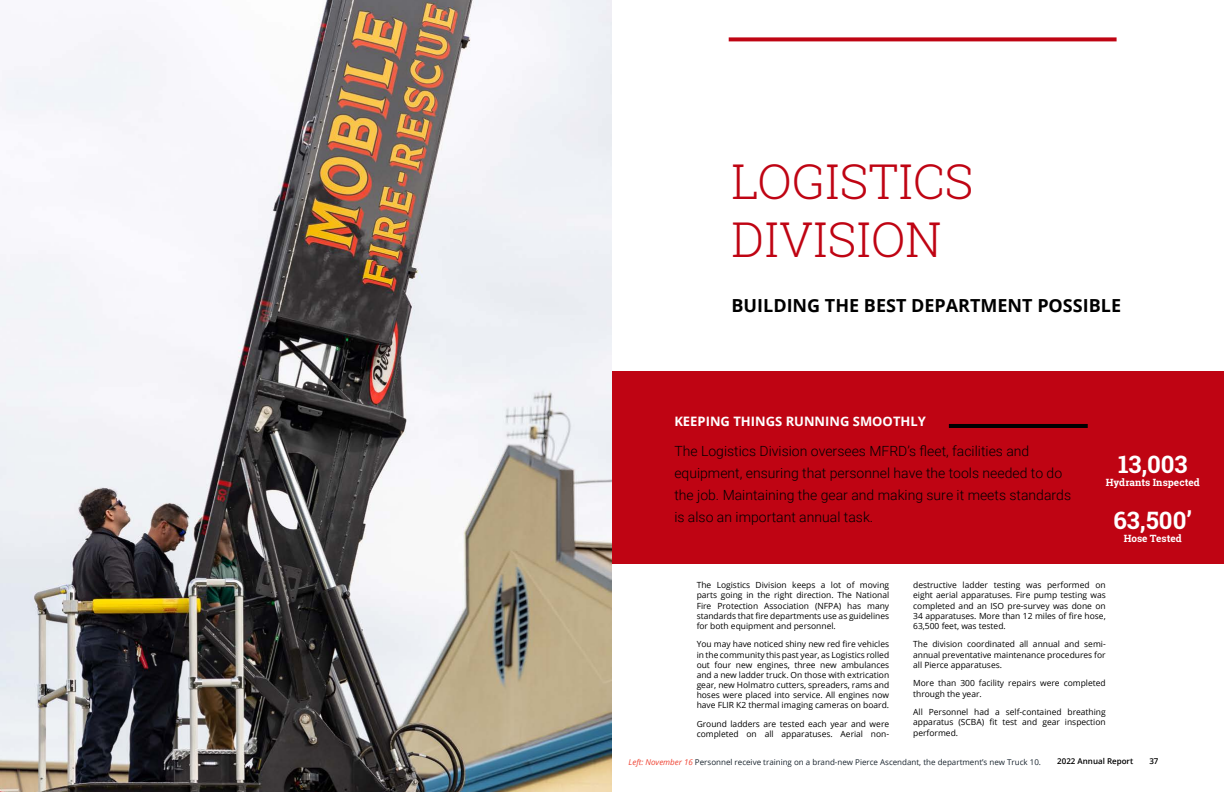
<style>
.page{position:relative;width:1224px;height:792px;background:#fff}
.page>*{position:absolute;margin:0;border:0;box-sizing:border-box;transform-origin:0 0}
.t1{font:300 48px/57.6px "Roboto Slab";color:#bf0413}
.t2{font:700 24px "Roboto Slab";letter-spacing:.005em;color:#fff}
.t3{font:700 18px "Open Sans";color:#000}
.t4{font:300 14px/22px "Roboto";color:#000}
.t5{font:700 13px "Open Sans";color:#fff}
.t6{font:700 10px "Roboto Slab";color:#fff}
.t7{font:8.5px/10.2px "Open Sans";color:#000;text-align:justify}
.t8{font:8px "Open Sans";color:#1b2630}
.t9{font:600 8px "Open Sans";color:#000}
.s1{font-style:italic;color:#ef4434}
</style>
<div class="page">
<img style="left:0;top:0;width:612px;height:792px">
<div style="left:612px;top:371px;width:612px;height:193px;background:#bf0413"></div>
<svg style="left:729px;top:37px;width:388px;height:4px;background:#c51d2b"></svg>
<hr style="left:949px;top:424px;width:139px;height:4px;background:#000">
<h1 class="t1" style="left:732px;top:152px;width:243px">LOGISTICS<br>DIVISION</h1>
<h3 class="t3" style="left:732px;top:293px;width:391px">BUILDING THE BEST DEPARTMENT POSSIBLE</h3>
<h3 class="t5" style="left:674px;top:412px;width:253px">KEEPING THINGS RUNNING SMOOTHLY</h3>
<h3 class="t4" style="left:674px;top:440px;width:398px">The Logistics Division oversees MFRD’s fleet, facilities and equipment, ensuring that personnel have the tools needed to do the job. Maintaining the gear and making sure it meets standards is also an important annual task.</h3>
<h2 class="t2" style="left:1118px;top:448px;width:71px">13,003</h2>
<p class="t6" style="left:1106px;top:475px;width:95px">Hydrants Inspected</p>
<h2 class="t2" style="left:1113px;top:504px;width:80px">63,500’</h2>
<p class="t6" style="left:1124px;top:532px;width:60px">Hose Tested</p>
<p class="t7" style="left:697px;top:580px;width:194px">The Logistics Division keeps a lot of moving parts going in the right direction. The National Fire Protection Association (NFPA) has many standards that fire departments use as guidelines for both equipment and personnel.</p>
<p class="t7" style="left:697px;top:639px;width:194px">You may have noticed shiny new red fire vehicles in the community this past year, as Logistics rolled out four new engines, three new ambulances and a new ladder truck. On those with extrication gear, new Holmatro cutters, spreaders, rams and hoses were placed into service. All engines now have FLIR K2 thermal imaging cameras on board.</p>
<p class="t7" style="left:697px;top:719px;width:194px">Ground ladders are tested each year and were completed on all apparatuses. Aerial non-</p>
<p class="t7" style="left:913px;top:580px;width:194px">destructive ladder testing was performed on eight aerial apparatuses. Fire pump testing was completed and an ISO pre-survey was done on 34 apparatuses. More than 12 miles of fire hose, 63,500 feet, was tested.</p>
<p class="t7" style="left:913px;top:639px;width:194px">The division coordinated all annual and semi&shy;annual preventative maintenance procedures for all Pierce apparatuses.</p>
<p class="t7" style="left:913px;top:678px;width:194px">More than 300 facility repairs were completed through the year.</p>
<p class="t7" style="left:913px;top:707px;width:194px">All Personnel had a self-contained breathing apparatus (SCBA) fit test and gear inspection performed.</p>
<p class="t8" style="left:629px;top:757px;width:414px"><span class="s1">Left: November 16</span> Personnel receive training on a brand-new Pierce Ascendant, the department’s new Truck 10.</p>
<p class="t9" style="left:1057px;top:756px;width:77px">2022 Annual Report</p>
<p class="t9" style="left:1149px;top:756px;width:11px">37</p>
</div>
